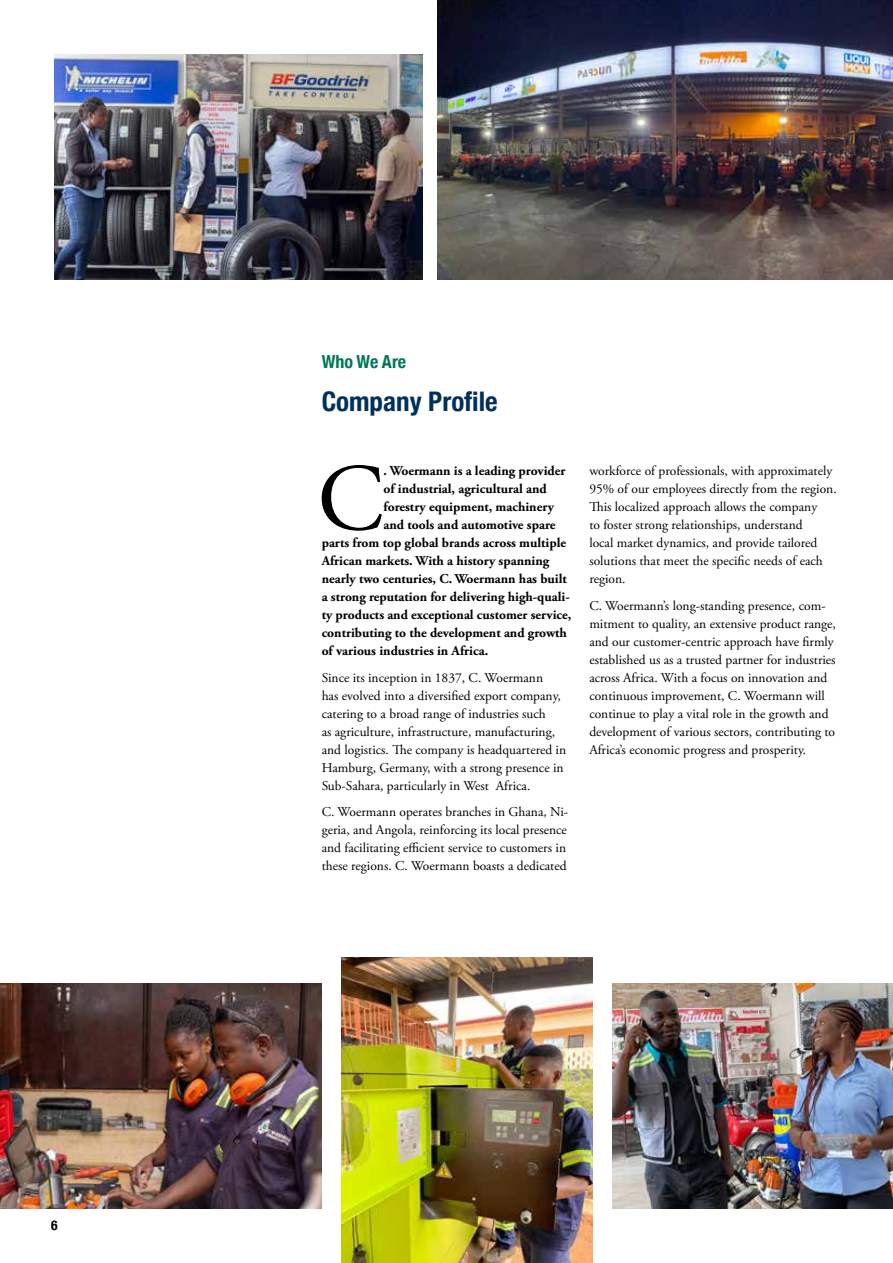
<style>
.page{position:relative;width:893px;height:1263px;background:#fff}
.page>*{position:absolute;margin:0;border:0;box-sizing:border-box;transform-origin:0 0}
.t1{font:94.95px "Adobe Garamond Pro";color:#000}
.t2{font:700 condensed 27px "Helvetica Neue";color:#00305d}
.t3{font:700 condensed 18px "Helvetica Neue";color:#007858}
.t4{font:13.5px/18px "Adobe Garamond Pro";color:#000}
.t5{font:700 13.5px "Adobe Garamond Pro";color:#000}
.t6{font:700 condensed 13.5px "Helvetica Neue";color:#000}
</style>
<div class="page">
<img style="left:0;top:984px;width:322px;height:225px">
<img style="left:341px;top:958px;width:252px;height:305px">
<img style="left:54px;top:54px;width:368px;height:225px">
<img style="left:612px;top:984px;width:281px;height:225px">
<img style="left:437px;top:0;width:456px;height:279px">
<p class="t6" style="left:51px;top:1213px;width:8px">6</p>
<h3 class="t3" style="left:322px;top:346px;width:86px">Who We Are</h3>
<h2 class="t2" style="left:322px;top:379px;width:178px">Company Profile</h2>
<h1 class="t1" style="left:317px;top:442px;width:68px">C</h1>
<p class="t5" style="left:384px;top:463px;width:183px">. Woermann is a leading provider</p>
<p class="t5" style="left:384px;top:481px;width:165px">of industrial, agricultural and</p>
<p class="t5" style="left:384px;top:499px;width:172px">forestry equipment, machinery</p>
<p class="t5" style="left:384px;top:517px;width:173px">and tools and automotive spare</p>
<p class="t5" style="left:322px;top:535px;width:246px">parts from top global brands across multiple</p>
<p class="t5" style="left:322px;top:553px;width:229px">African markets. With a history spanning</p>
<p class="t5" style="left:322px;top:571px;width:247px">nearly two centuries, C. Woermann has built</p>
<p class="t5" style="left:322px;top:589px;width:250px">a strong reputation for delivering high-quali-</p>
<p class="t5" style="left:322px;top:607px;width:251px">ty products and exceptional customer service,</p>
<p class="t5" style="left:322px;top:625px;width:247px">contributing to the development and growth</p>
<p class="t5" style="left:322px;top:643px;width:168px">of various industries in Africa.</p>
<p class="t4" style="left:322px;top:669px;width:246px">Since its inception in 1837, C. Woermann<br>has evolved into a diversified export company, catering to a broad range of industries such<br>as agriculture, infrastructure, manufacturing, and logistics. The company is headquartered in Hamburg, Germany, with a strong presence in Sub-Sahara, particularly in West Africa.</p>
<p class="t4" style="left:322px;top:803px;width:248px">C. Woermann operates branches in Ghana, Ni&shy;geria, and Angola, reinforcing its local presence and facilitating efficient service to customers in these regions. C. Woermann boasts a dedicated</p>
<p class="t4" style="left:589px;top:462px;width:249px">workforce of professionals, with approximately 95% of our employees directly from the region.<br>This localized approach allows the company<br>to foster strong relationships, understand<br>local market dynamics, and provide tailored solutions that meet the specific needs of each region.</p>
<p class="t4" style="left:589px;top:597px;width:248px">C. Woermann’s long-standing presence, com&shy;mitment to quality, an extensive product range, and our customer-centric approach have firmly established us as a trusted partner for industries across Africa. With a focus on innovation and continuous improvement, C. Woermann will continue to play a vital role in the growth and development of various sectors, contributing to Africa’s economic progress and prosperity.</p>
</div>
